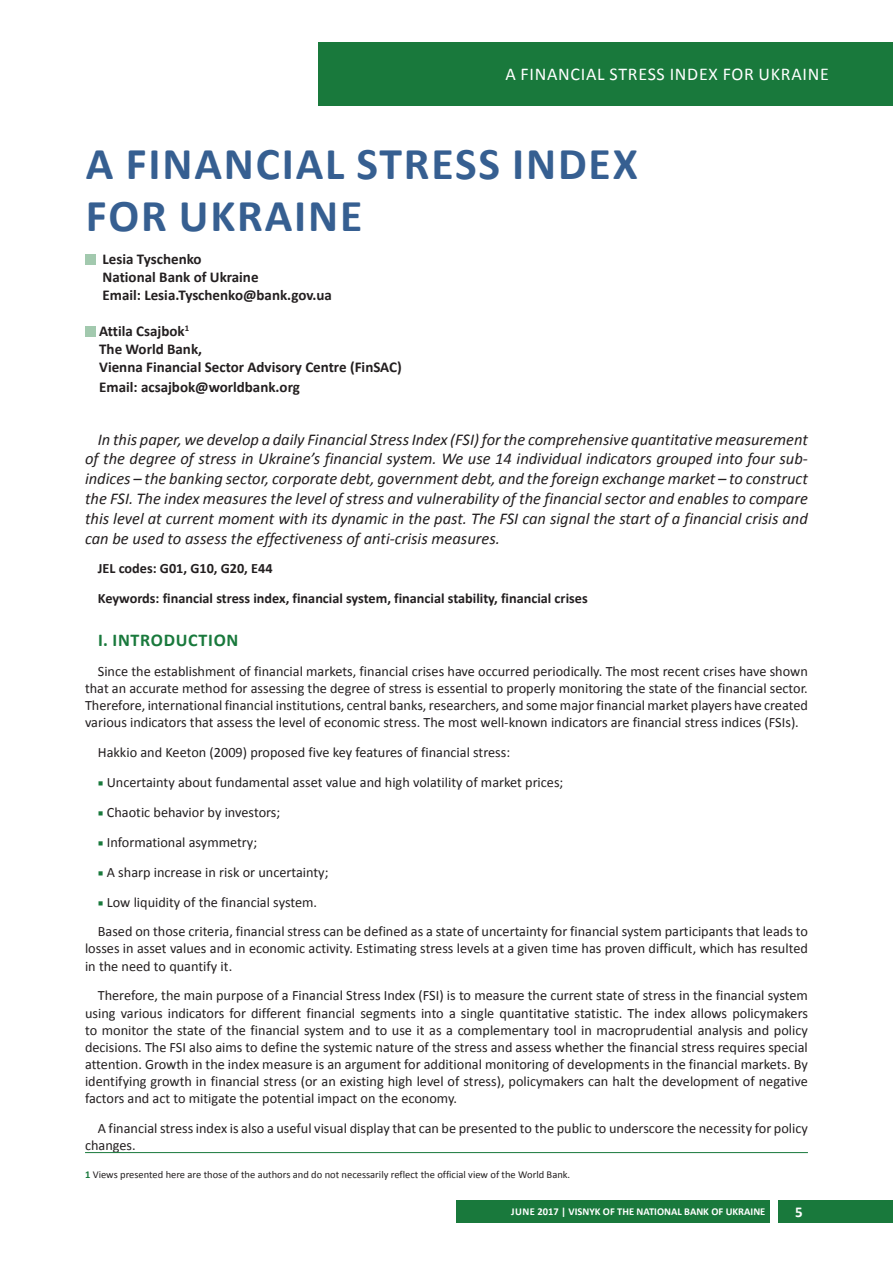
<style>
.page{position:relative;width:893px;height:1263px;background:#fff}
.page>*{position:absolute;margin:0;border:0;box-sizing:border-box;transform-origin:0 0}
.t1{font:700 45.75px/52.5px "Calibri";letter-spacing:.04em;color:#365f91}
.t2{font:18px "Calibri";letter-spacing:.04em;color:#fff}
.t3{font:700 18px "Calibri";letter-spacing:.04em;color:#19793c}
.t4{font:italic 16.5px/19.8px "Calibri";color:#231f20;text-align:justify}
.t5{font:700 15px/18px "Calibri";color:#231f20}
.t6{font:700 15px "Calibri";color:#fff}
.t7{font:14.25px/17.1px "Calibri";color:#231f20}
.t8{font:700 14.25px/29.8px "Calibri";color:#231f20}
.t9{font:10.5px "Calibri";color:#231f20}
.t10{font:700 10.5px "Calibri";color:#fff}
.s1{font-family:"Minion Pro";color:#19793c}
.s2{font-weight:700;color:#19793c}
</style>
<div class="page">
<div style="left:778px;top:1200px;width:115px;height:23px;background:#19793c"></div>
<div style="left:456px;top:1200px;width:314px;height:23px;background:#19793c"></div>
<div style="left:319px;top:42px;width:574px;height:64px;background:#19793c"></div>
<div style="left:85px;top:255px;width:11px;height:10px;background:#a2c9ae"></div>
<div style="left:85px;top:327px;width:11px;height:10px;background:#a2c9ae"></div>
<hr style="left:85px;top:1152px;width:723px;height:1px;background:#19793c">
<p class="t2" style="left:505px;top:63px;width:325px">A FINANCIAL STRESS INDEX FOR UKRAINE</p>
<h1 class="t1" style="left:86px;top:137px;width:553px">A FINANCIAL STRESS INDEX<br>FOR UKRAINE</h1>
<p class="t5" style="left:103px;top:250px;width:231px">Lesia Tyschenko<br>National Bank of Ukraine<br>Email: Lesia.Tyschenko@bank.gov.ua</p>
<p class="t5" style="left:99px;top:322px;width:304px">Attila Csajbok<sup>1<br></sup>The World Bank,<br>Vienna Financial Sector Advisory Centre (FinSAC)</p>
<p class="t5" style="left:99px;top:378px;width:202px">Email: acsajbok@worldbank.org</p>
<p class="t4" style="left:85px;top:429px;width:724px;text-indent:13px">In this paper, we develop a daily Financial Stress Index (FSI) for the comprehensive quantitative measurement of the degree of stress in Ukraine’s financial system. We use 14 individual indicators grouped into four sub&shy;indices – the banking sector, corporate debt, government debt, and the foreign exchange market – to construct the FSI. The index measures the level of stress and vulnerability of the financial sector and enables to compare this level at current moment with its dynamic in the past. The FSI can signal the start of a financial crisis and can be used to assess the effectiveness of anti-crisis measures.</p>
<p class="t8" style="left:98px;top:554px;width:491px">JEL codes: G01, G10, G20, E44<br>Keywords: financial stress index, financial system, financial stability, financial crises</p>
<p class="t3" style="left:98px;top:629px;width:142px">І. Introduction</p>
<p class="t7" style="left:85px;top:663px;width:724px;text-align:justify;text-indent:13px">Since the establishment of financial markets, financial crises have occurred periodically. The most recent crises have shown that an accurate method for assessing the degree of stress is essential to properly monitoring the state of the financial sector.<br>Therefore, international financial institutions, central banks, researchers, and some major financial market players have created various indicators that assess the level of economic stress. The most well-known indicators are financial stress indices (FSIs).</p>
<p class="t7" style="left:98px;top:744px;width:414px">Hakkio and Keeton (2009) proposed five key features of financial stress:</p>
<p class="t7" style="left:98px;top:774px;width:467px"><span class="s1">■</span> Uncertainty about fundamental asset value and high volatility of market prices;</p>
<p class="t7" style="left:98px;top:804px;width:184px"><span class="s1">■</span> Chaotic behavior by investors;</p>
<p class="t7" style="left:98px;top:833px;width:161px"><span class="s1">■</span> Informational asymmetry;</p>
<p class="t7" style="left:98px;top:863px;width:232px"><span class="s1">■</span> A sharp increase in risk or uncertainty;</p>
<p class="t7" style="left:98px;top:887px;width:712px;line-height:29.8px"><span class="s1">■</span> Low liquidity of the financial system.<br>Based on those criteria, financial stress can be defined as a state of uncertainty for financial system participants that leads to</p>
<p class="t7" style="left:85px;top:940px;width:724px">losses in asset values and in economic activity. Estimating stress levels at a given time has proven difficult, which has resulted in the need to quantify it.</p>
<p class="t7" style="left:85px;top:987px;width:724px;text-align:justify;text-indent:13px">Therefore, the main purpose of a Financial Stress Index (FSI) is to measure the current state of stress in the financial system using various indicators for different financial segments into a single quantitative statistic. The index allows policymakers to monitor the state of the financial system and to use it as a complementary tool in macroprudential analysis and policy decisions. The FSI also aims to define the systemic nature of the stress and assess whether the financial stress requires special attention. Growth in the index measure is an argument for additional monitoring of developments in the financial markets. By identifying growth in financial stress (or an existing high level of stress), policymakers can halt the development of negative factors and act to mitigate the potential impact on the economy.</p>
<p class="t7" style="left:85px;top:1120px;width:724px;text-indent:13px">A financial stress index is also a useful visual display that can be presented to the public to underscore the necessity for policy changes.</p>
<p class="t9" style="left:85px;top:1168px;width:487px"><span class="s2">1</span> Views presented here are those of the authors and do not necessarily reflect the official view of the World Bank.</p>
<p class="t10" style="left:511px;top:1205px;width:249px">June 2017 | VISNYK OF THE NATIONAL BANK OF UKRAINE</p>
<p class="t6" style="left:795px;top:1202px;width:9px">5</p>
</div>
